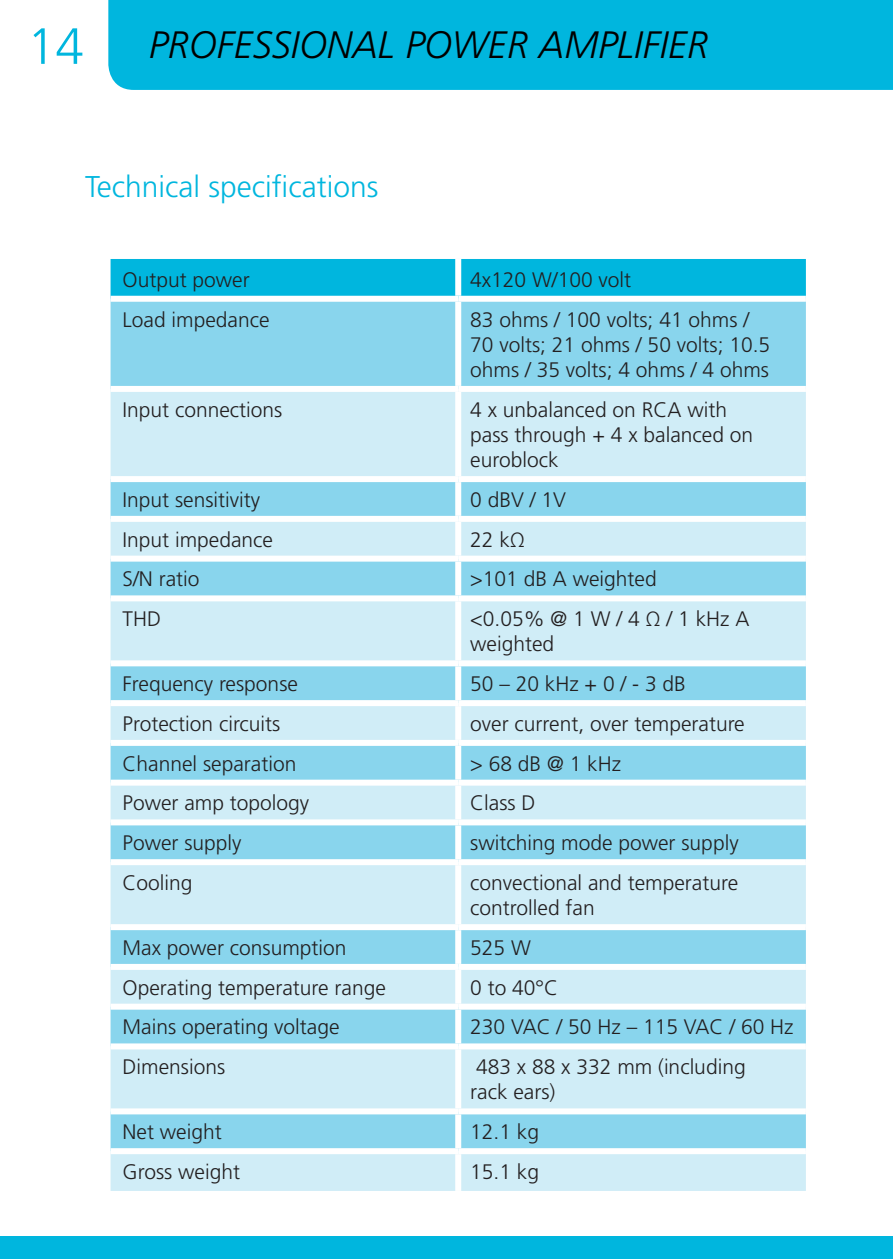
<style>
.page{position:relative;width:893px;height:1259px;background:#fff}
.page>*{position:absolute;margin:0;border:0;box-sizing:border-box;transform-origin:0 0}
.t1{font:300 51px "Frutiger LT Std";color:#00b6de}
.t2{font:italic 300 38.1px "Frutiger LT Std";color:#000}
.Title_Chapter{font:300 30px "Frutiger LT Std";color:#00b6de}
.Text_table{font:300 21px/25.2px "Frutiger LT Std";color:#231f20}
</style>
<div class="page">
<div style="left:108px;top:0;width:785px;height:90px;background:#00b6de"></div>
<div style="left:0;top:1236px;width:893px;height:23px;background:#00b6de"></div>
<div style="left:111px;top:259px;width:695px;height:37px;background:#00b6de"></div>
<div style="left:111px;top:302px;width:695px;height:84px;background:#89d5ed"></div>
<svg style="left:111px;top:392px;width:695px;height:799px;background:#b5e3f3"></svg>
<div style="left:455px;top:259px;width:6px;height:37px;background:#fff"></div>
<div style="left:455px;top:302px;width:6px;height:84px;background:#fff"></div>
<div style="left:455px;top:392px;width:6px;height:84px;background:#fff"></div>
<div style="left:111px;top:476px;width:347px;height:6px;background:#fff"></div>
<div style="left:458px;top:476px;width:348px;height:6px;background:#fff"></div>
<div style="left:455px;top:482px;width:6px;height:34px;background:#fff"></div>
<div style="left:111px;top:516px;width:347px;height:6px;background:#fff"></div>
<div style="left:458px;top:516px;width:348px;height:6px;background:#fff"></div>
<div style="left:455px;top:522px;width:6px;height:33px;background:#fff"></div>
<div style="left:111px;top:555px;width:347px;height:6px;background:#fff"></div>
<div style="left:458px;top:555px;width:348px;height:6px;background:#fff"></div>
<div style="left:455px;top:561px;width:6px;height:34px;background:#fff"></div>
<div style="left:111px;top:595px;width:347px;height:6px;background:#fff"></div>
<div style="left:458px;top:595px;width:348px;height:6px;background:#fff"></div>
<div style="left:455px;top:601px;width:6px;height:59px;background:#fff"></div>
<div style="left:111px;top:660px;width:347px;height:6px;background:#fff"></div>
<div style="left:458px;top:660px;width:348px;height:6px;background:#fff"></div>
<div style="left:455px;top:666px;width:6px;height:34px;background:#fff"></div>
<div style="left:111px;top:700px;width:347px;height:6px;background:#fff"></div>
<div style="left:458px;top:700px;width:348px;height:6px;background:#fff"></div>
<div style="left:455px;top:706px;width:6px;height:34px;background:#fff"></div>
<div style="left:111px;top:740px;width:347px;height:6px;background:#fff"></div>
<div style="left:458px;top:740px;width:348px;height:6px;background:#fff"></div>
<div style="left:455px;top:746px;width:6px;height:33px;background:#fff"></div>
<div style="left:111px;top:779px;width:347px;height:6px;background:#fff"></div>
<div style="left:458px;top:779px;width:348px;height:6px;background:#fff"></div>
<div style="left:455px;top:785px;width:6px;height:34px;background:#fff"></div>
<div style="left:111px;top:819px;width:347px;height:6px;background:#fff"></div>
<div style="left:458px;top:819px;width:348px;height:6px;background:#fff"></div>
<div style="left:455px;top:825px;width:6px;height:34px;background:#fff"></div>
<div style="left:111px;top:859px;width:347px;height:6px;background:#fff"></div>
<div style="left:458px;top:859px;width:348px;height:6px;background:#fff"></div>
<div style="left:455px;top:865px;width:6px;height:59px;background:#fff"></div>
<div style="left:111px;top:924px;width:347px;height:6px;background:#fff"></div>
<div style="left:458px;top:924px;width:348px;height:6px;background:#fff"></div>
<div style="left:455px;top:930px;width:6px;height:34px;background:#fff"></div>
<div style="left:111px;top:964px;width:347px;height:6px;background:#fff"></div>
<div style="left:458px;top:964px;width:348px;height:6px;background:#fff"></div>
<div style="left:455px;top:970px;width:6px;height:33px;background:#fff"></div>
<div style="left:111px;top:1003px;width:347px;height:6px;background:#fff"></div>
<div style="left:458px;top:1003px;width:348px;height:6px;background:#fff"></div>
<div style="left:455px;top:1009px;width:6px;height:34px;background:#fff"></div>
<div style="left:111px;top:1043px;width:347px;height:6px;background:#fff"></div>
<div style="left:458px;top:1043px;width:348px;height:6px;background:#fff"></div>
<div style="left:455px;top:1049px;width:6px;height:59px;background:#fff"></div>
<div style="left:111px;top:1108px;width:347px;height:6px;background:#fff"></div>
<div style="left:458px;top:1108px;width:348px;height:6px;background:#fff"></div>
<div style="left:455px;top:1114px;width:6px;height:34px;background:#fff"></div>
<div style="left:111px;top:1148px;width:347px;height:6px;background:#fff"></div>
<div style="left:458px;top:1148px;width:348px;height:6px;background:#fff"></div>
<div style="left:455px;top:1154px;width:6px;height:37px;background:#fff"></div>
<h1 class="t1" style="left:27px;top:17px;width:58px">14</h1>
<h2 class="t2" style="left:149px;top:23px;width:561px">PROFESSIONAL POWER AMPLIFIER</h2>
<p class="Title_Chapter" style="left:85px;top:170px;width:295px">Technical specifications</p>
<p class="Text_table" style="left:123px;top:267px;width:129px">Output power</p>
<p class="Text_table" style="left:470px;top:267px;width:163px">4x120 W/100 volt</p>
<p class="Text_table" style="left:123px;top:307px;width:149px">Load impedance</p>
<p class="Text_table" style="left:470px;top:307px;width:301px">83 ohms / 100 volts; 41 ohms /<br>70 volts; 21 ohms / 50 volts; 10.5 ohms / 35 volts; 4 ohms / 4 ohms</p>
<p class="Text_table" style="left:123px;top:397px;width:161px">Input connections</p>
<p class="Text_table" style="left:470px;top:397px;width:284px">4 x unbalanced on RCA with pass through + 4 x balanced on euroblock</p>
<p class="Text_table" style="left:123px;top:487px;width:139px">Input sensitivity</p>
<p class="Text_table" style="left:470px;top:487px;width:97px">0 dBV / 1V</p>
<p class="Text_table" style="left:123px;top:527px;width:152px">Input impedance</p>
<p class="Text_table" style="left:470px;top:527px;width:56px">22 kΩ</p>
<p class="Text_table" style="left:123px;top:567px;width:79px">S/N ratio</p>
<p class="Text_table" style="left:470px;top:567px;width:188px">&gt;101 dB A weighted</p>
<p class="Text_table" style="left:123px;top:606px;width:40px">THD</p>
<p class="Text_table" style="left:470px;top:606px;width:281px">&lt;0.05% @ 1 W / 4 Ω / 1 kHz A weighted</p>
<p class="Text_table" style="left:123px;top:671px;width:177px">Frequency response</p>
<p class="Text_table" style="left:470px;top:671px;width:217px">50 – 20 kHz + 0 / - 3 dB</p>
<p class="Text_table" style="left:123px;top:711px;width:159px">Protection circuits</p>
<p class="Text_table" style="left:470px;top:711px;width:276px">over current, over temperature</p>
<p class="Text_table" style="left:123px;top:751px;width:175px">Channel separation</p>
<p class="Text_table" style="left:470px;top:751px;width:152px">&gt; 68 dB @ 1 kHz</p>
<p class="Text_table" style="left:123px;top:791px;width:188px">Power amp topology</p>
<p class="Text_table" style="left:470px;top:791px;width:67px">Class D</p>
<p class="Text_table" style="left:123px;top:830px;width:121px">Power supply</p>
<p class="Text_table" style="left:470px;top:830px;width:270px">switching mode power supply</p>
<p class="Text_table" style="left:123px;top:870px;width:72px">Cooling</p>
<p class="Text_table" style="left:470px;top:870px;width:269px">convectional and temperature controlled fan</p>
<p class="Text_table" style="left:123px;top:935px;width:226px">Max power consumption</p>
<p class="Text_table" style="left:470px;top:935px;width:62px">525 W</p>
<p class="Text_table" style="left:123px;top:975px;width:265px">Operating temperature range</p>
<p class="Text_table" style="left:470px;top:975px;width:89px">0 to 40°C</p>
<p class="Text_table" style="left:123px;top:1015px;width:219px">Mains operating voltage</p>
<p class="Text_table" style="left:470px;top:1015px;width:325px">230 VAC / 50 Hz – 115 VAC / 60 Hz</p>
<p class="Text_table" style="left:123px;top:1054px;width:104px">Dimensions</p>
<p class="Text_table" style="left:470px;top:1054px;width:277px">483 x 88 x 332 mm (including rack ears)</p>
<p class="Text_table" style="left:123px;top:1119px;width:101px">Net weight</p>
<p class="Text_table" style="left:470px;top:1119px;width:70px">12.1 kg</p>
<p class="Text_table" style="left:123px;top:1159px;width:119px">Gross weight</p>
<p class="Text_table" style="left:470px;top:1159px;width:70px">15.1 kg</p>
</div>
